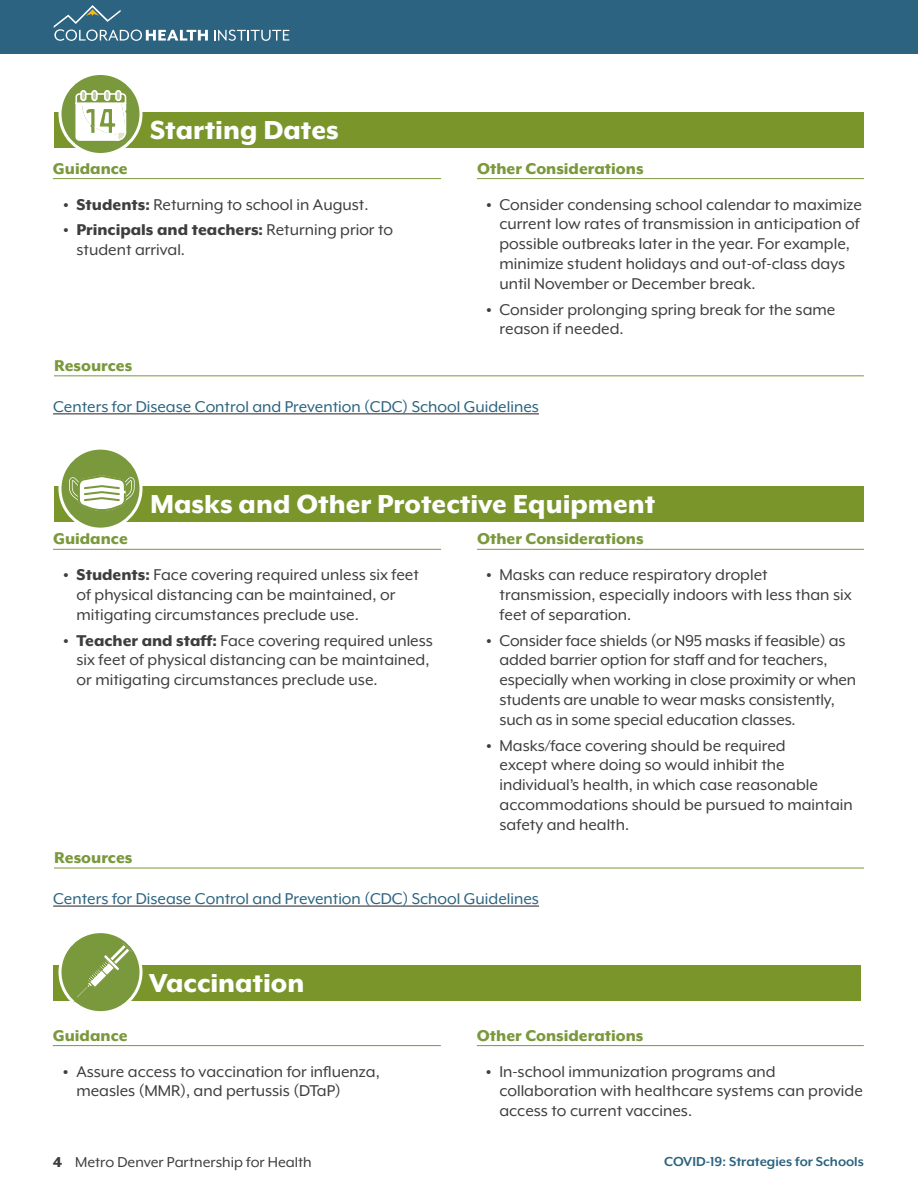
<style>
.page{position:relative;width:918px;height:1188px;background:#fff}
.page>*{position:absolute;margin:0;border:0;box-sizing:border-box;transform-origin:0 0}
.topic_header{font:800 30px "Mr Eaves XL Mod OT";color:#fff}
.t1{font:18px/19.8px "Mr Eaves XL Mod OT";color:#3e3e3f}
.tabletopics{font:800 18px "Mr Eaves XL Mod OT";color:#7a983c}
.Body_text{font:18px "Mr Eaves XL Mod OT";color:#2b6380}
.Resources_text{font:18px "Mr Eaves XL Mod OT";color:#2b6380}
.t2{font:16.5px "Mr Eaves XL Mod OT";color:#3e3e3f}
.t3{font:700 15px "Mr Eaves XL Mod OT";color:#2b6380}
.s1{font-weight:800}
</style>
<div class="page">
<div style="left:0;top:0;width:918px;height:54px;background:#2b6380"></div>
<svg style="left:214px;top:30px;width:75px;height:11px"></svg>
<svg style="left:54px;top:5px;width:154px;height:36px"></svg>
<div style="left:54px;top:486px;width:810px;height:36px;background:#7a962b"></div>
<div style="left:60px;top:448px;width:81px;height:81px;background:#7a983c;border-radius:50%"></div>
<div style="left:58px;top:447px;width:84px;height:84px;border:3px solid #fff;border-radius:50%"></div>
<div style="left:54px;top:112px;width:810px;height:36px;background:#7a962b"></div>
<hr style="left:53px;top:414px;width:486px;height:1px;background:#231f20">
<hr style="left:53px;top:178px;width:388px;height:1px;background:#7a983c">
<hr style="left:54px;top:375px;width:810px;height:1px;background:#7a983c">
<hr style="left:477px;top:178px;width:387px;height:1px;background:#7a983c">
<hr style="left:53px;top:906px;width:486px;height:1px;background:#231f20">
<hr style="left:53px;top:549px;width:388px;height:1px;background:#7a983c">
<hr style="left:54px;top:868px;width:810px;height:1px;background:#7a983c">
<hr style="left:477px;top:549px;width:387px;height:1px;background:#7a983c">
<div style="left:60px;top:74px;width:81px;height:80px;background:#7a983c;border-radius:50%"></div>
<div style="left:58px;top:72px;width:84px;height:84px;border:3px solid #fff;border-radius:50%"></div>
<svg style="left:75px;top:90px;width:52px;height:51px"></svg>
<svg style="left:68px;top:475px;width:67px;height:38px"></svg>
<div style="left:53px;top:965px;width:807px;height:36px;background:#7a962b"></div>
<hr style="left:53px;top:1045px;width:388px;height:1px;background:#7a983c">
<hr style="left:477px;top:1045px;width:387px;height:1px;background:#7a983c">
<svg style="left:60px;top:932px;width:81px;height:81px"></svg>
<div style="left:58px;top:930px;width:84px;height:84px;border:3px solid #fff;border-radius:50%"></div>
<svg style="left:72px;top:940px;width:62px;height:64px;background:#8aa454"></svg>
<p class="tabletopics" style="left:53px;top:159px;width:76px">Guidance</p>
<p class="topic_header" style="left:150px;top:115px;width:190px">Starting Dates</p>
<p class="t1" style="left:63px;top:194px;width:307px"><span class="s1">• Students:</span> Returning to school in August.</p>
<p class="t1" style="left:76px;top:220px;width:318px;text-indent:-14px"><span class="s1">• Principals and teachers:</span> Returning prior to student arrival.</p>
<p class="tabletopics" style="left:54px;top:357px;width:80px">Resources</p>
<p class="tabletopics" style="left:477px;top:159px;width:168px">Other Considerations</p>
<p class="t1" style="left:500px;top:194px;width:364px;text-indent:-14px"><span class="s1">•</span> Consider condensing school calendar to maximize current low rates of transmission in anticipation of possible outbreaks later in the year. For example, minimize student holidays and out-of-class days until November or December break.</p>
<p class="t1" style="left:500px;top:299px;width:337px;text-indent:-14px"><span class="s1">•</span> Consider prolonging spring break for the same reason if needed.</p>
<p class="Body_text" style="left:53px;top:398px;width:487px">Centers for Disease Control and Prevention (CDC) School Guidelines</p>
<p class="tabletopics" style="left:53px;top:530px;width:76px">Guidance</p>
<p class="topic_header" style="left:150px;top:489px;width:507px">Masks and Other Protective Equipment</p>
<p class="tabletopics" style="left:477px;top:530px;width:168px">Other Considerations</p>
<p class="t1" style="left:77px;top:565px;width:344px;text-indent:-14px"><span class="s1">• Students:</span> Face covering required unless six feet of physical distancing can be maintained, or mitigating circumstances preclude use.</p>
<p class="t1" style="left:77px;top:630px;width:358px;text-indent:-14px"><span class="s1">• Teacher and staff:</span> Face covering required unless six feet of physical distancing can be maintained, or mitigating circumstances preclude use.</p>
<p class="tabletopics" style="left:54px;top:849px;width:80px">Resources</p>
<p class="t1" style="left:500px;top:565px;width:354px;text-indent:-14px"><span class="s1">•</span> Masks can reduce respiratory droplet transmission, especially indoors with less than six feet of separation.</p>
<p class="t1" style="left:500px;top:630px;width:358px;text-indent:-14px"><span class="s1">•</span> Consider face shields (or N95 masks if feasible) as added barrier option for staff and for teachers, especially when working in close proximity or when students are unable to wear masks consistently, such as in some special education classes.</p>
<p class="t1" style="left:500px;top:735px;width:355px;text-indent:-14px"><span class="s1">•</span> Masks/face covering should be required<br>except where doing so would inhibit the individual’s health, in which case reasonable accommodations should be pursued to maintain safety and health.</p>
<p class="Resources_text" style="left:53px;top:890px;width:487px">Centers for Disease Control and Prevention (CDC) School Guidelines</p>
<p class="topic_header" style="left:149px;top:968px;width:157px">Vaccination</p>
<p class="tabletopics" style="left:53px;top:1026px;width:76px">Guidance</p>
<p class="tabletopics" style="left:477px;top:1026px;width:168px">Other Considerations</p>
<p class="t1" style="left:76px;top:1061px;width:305px;text-indent:-14px"><span class="s1">•</span> Assure access to vaccination for influenza, measles (MMR), and pertussis (DTaP)</p>
<p class="t1" style="left:499px;top:1061px;width:365px;text-indent:-14px"><span class="s1">•</span> In-school immunization programs and collaboration with healthcare systems can provide access to current vaccines.</p>
<p class="t2" style="left:53px;top:1154px;width:260px"><span class="s1">4</span> Metro Denver Partnership for Health</p>
<p class="t3" style="left:664px;top:1154px;width:201px">COVID-19: Strategies for Schools</p>
</div>
